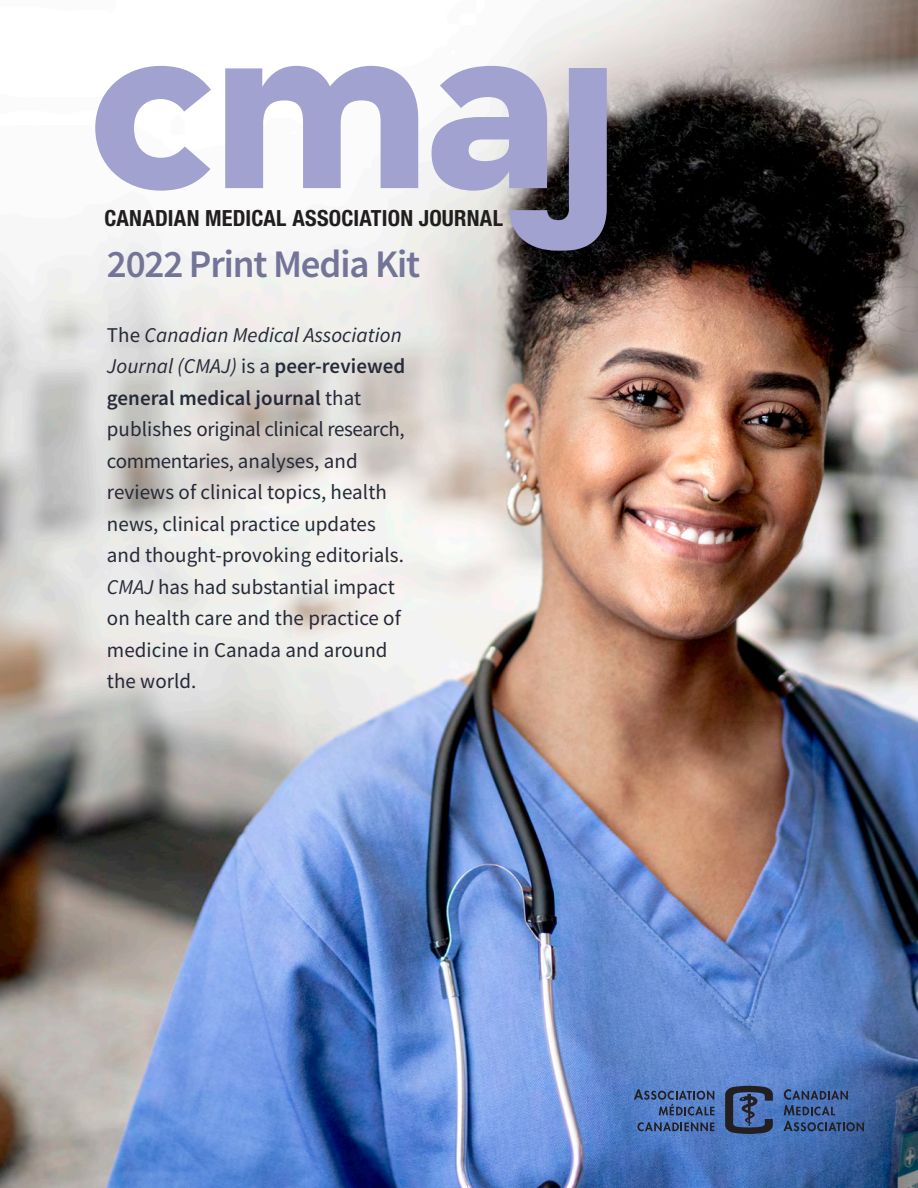
<style>
.page{position:relative;width:918px;height:1188px;background:#fff}
.page>*{position:absolute;margin:0;border:0;box-sizing:border-box;transform-origin:0 0}
.t1{font:600 39px "Source Sans Pro";letter-spacing:-.03em;color:#737497}
.t2{font:700 condensed 22.35px "Helvetica Neue LT Std";letter-spacing:.01em;color:#211e1e}
.t3{font:21px/31.5px "Source Sans Pro";letter-spacing:.005em;color:#262938}
.s1{font-style:italic}
.s2{font-weight:600}
</style>
<div class="page">
<img style="left:0;top:0;width:918px;height:1188px">
<svg style="left:95px;top:66px;width:116px;height:125px"></svg>
<svg style="left:225px;top:66px;width:193px;height:122px"></svg>
<svg style="left:432px;top:66px;width:175px;height:185px"></svg>
<svg style="left:725px;top:1086px;width:48px;height:48px"></svg>
<svg style="left:783px;top:1089px;width:81px;height:42px"></svg>
<svg style="left:637px;top:1122px;width:77px;height:9px"></svg>
<svg style="left:634px;top:1089px;width:80px;height:27px"></svg>
<p class="t2" style="left:104px;top:205px;width:400px">CANADIAN MEDICAL ASSOCIATION JOURNAL</p>
<h1 class="t1" style="left:107px;top:238px;width:315px">2022 Print Media Kit</h1>
<p class="t3" style="left:107px;top:319px;width:300px">The <span class="s1">Canadian Medical Association<br>Journal (CMAJ)</span> is a <span class="s2">peer-reviewed general medical journal</span> that publishes original clinical research, commentaries, analyses, and reviews of clinical topics, health news, clinical practice updates and thought-provoking editorials.<br><span class="s1">CMAJ</span> has had substantial impact on health care and the practice of medicine in Canada and around the world.</p>
</div>
